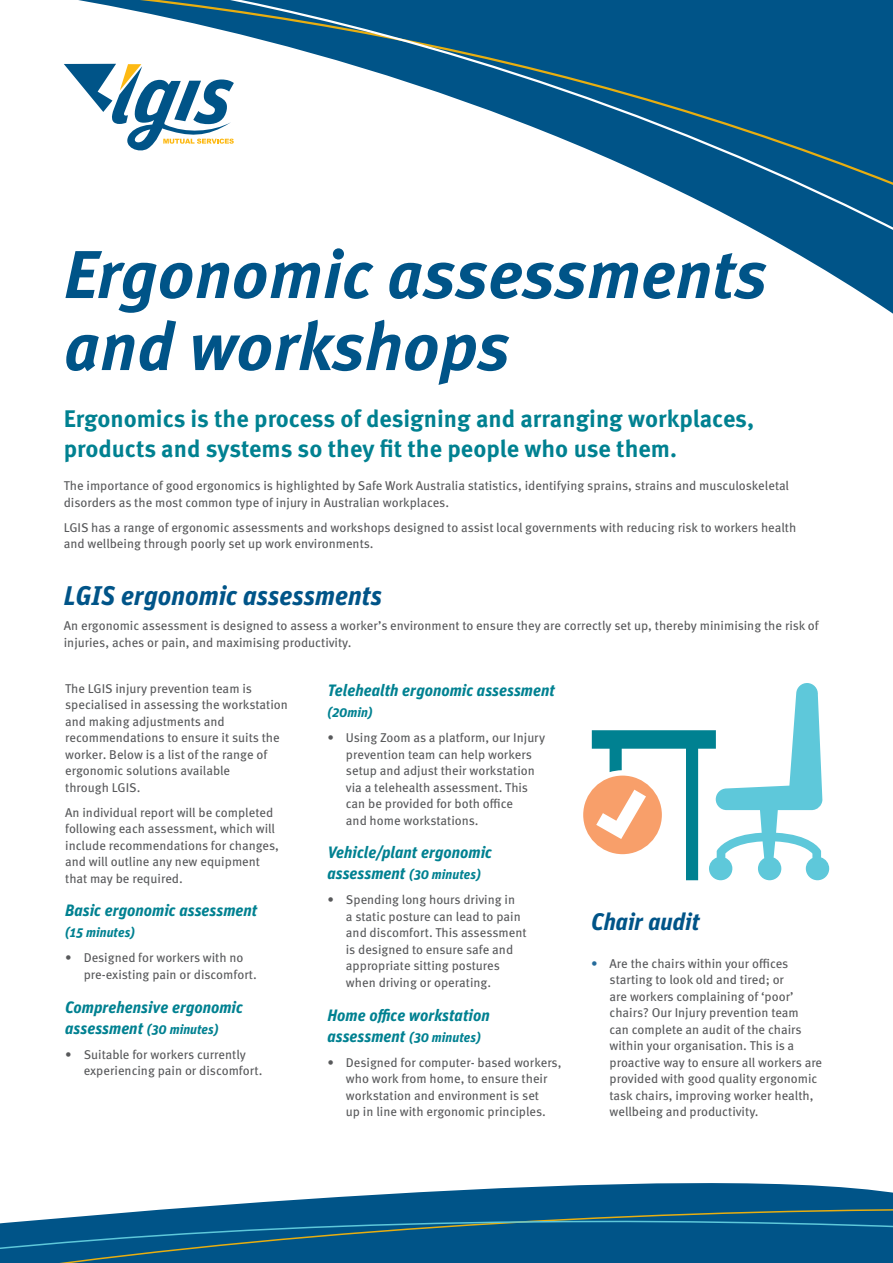
<style>
.page{position:relative;width:893px;height:1263px;background:#fff}
.page>*{position:absolute;margin:0;border:0;box-sizing:border-box;transform-origin:0 0}
.t1{font:italic 700 67.5px/72px "Meta OT";color:#005488}
.t2{font:italic 700 27px "Unit Pro";color:#005488}
.t3{font:700 24px/30px "Meta OT";color:#008191}
.t4{font:italic 700 24px "Unit Pro";color:#005488}
.t5{font:italic 700 16.5px "Unit Pro";color:#008191}
.t6{font:italic 700 13.5px "Unit Pro";color:#008191}
.t7{font:12.75px/16.5px "Meta OT";color:#58595b}
.s1{font-size:16.5px}
.s2{color:#256b9b}
</style>
<div class="page">
<svg style="left:90px;top:0;width:803px;height:314px"></svg>
<svg style="left:64px;top:64px;width:170px;height:86px"></svg>
<svg style="left:583px;top:683px;width:246px;height:197px"></svg>
<svg style="left:183px;top:1183px;width:710px;height:25px;fill:#005488"></svg>
<svg style="left:0;top:1208px;width:893px;height:55px;background:#16608b"></svg>
<svg style="left:0;top:1215px;width:893px;height:37px;background:#0c5c8a"></svg>
<h1 class="t1" style="left:64px;top:240px;width:705px">Ergonomic assessments and workshops</h1>
<h3 class="t3" style="left:64px;top:404px;width:692px">Ergonomics is the process of designing and arranging workplaces, products and systems so they fit the people who use them.</h3>
<p class="t7" style="left:64px;top:478px;width:727px">The importance of good ergonomics is highlighted by Safe Work Australia statistics, identifying sprains, strains and musculoskeletal disorders as the most common type of injury in Australian workplaces.</p>
<p class="t7" style="left:64px;top:519px;width:734px">LGIS has a range of ergonomic assessments and workshops designed to assist local governments with reducing risk to workers health and wellbeing through poorly set up work environments.</p>
<h2 class="t2" style="left:64px;top:576px;width:320px">LGIS ergonomic assessments</h2>
<p class="t7" style="left:64px;top:618px;width:757px">An ergonomic assessment is designed to assess a worker’s environment to ensure they are correctly set up, thereby minimising the risk of injuries, aches or pain, and maximising productivity.</p>
<p class="t7" style="left:65px;top:680px;width:224px">The LGIS injury prevention team is specialised in assessing the workstation and making adjustments and recommendations to ensure it suits the worker. Below is a list of the range of ergonomic solutions available<br>through LGIS.</p>
<p class="t7" style="left:65px;top:804px;width:215px">An individual report will be completed following each assessment, which will include recommendations for changes, and will outline any new equipment that may be required.</p>
<p class="t5" style="left:65px;top:898px;width:194px">Basic ergonomic assessment</p>
<p class="t6" style="left:65px;top:923px;width:71px">(15 minutes)</p>
<p class="t7" style="left:84px;top:950px;width:175px;text-indent:-19px">• Designed for workers with no pre-existing pain or discomfort.</p>
<p class="t5" style="left:65px;top:995px;width:179px">Comprehensive ergonomic</p>
<p class="t6" style="left:65px;top:1019px;width:155px"><span class="s1">assessment</span> (30 minutes)</p>
<p class="t7" style="left:84px;top:1046px;width:180px;text-indent:-19px">• Suitable for workers currently experiencing pain or discomfort.</p>
<p class="t5" style="left:327px;top:678px;width:229px">Telehealth ergonomic assessment</p>
<p class="t6" style="left:327px;top:702px;width:47px">(20min)</p>
<p class="t7" style="left:346px;top:729px;width:201px;text-indent:-19px">• Using Zoom as a platform, our Injury prevention team can help workers setup and adjust their workstation via a telehealth assessment. This can be provided for both office<br>and home workstations.</p>
<p class="t5" style="left:327px;top:840px;width:166px">Vehicle/plant ergonomic</p>
<p class="t6" style="left:327px;top:865px;width:155px"><span class="s1">assessment</span> (30 minutes)</p>
<p class="t7" style="left:346px;top:892px;width:182px;text-indent:-19px">• Spending long hours driving in<br>a static posture can lead to pain and discomfort. This assessment is designed to ensure safe and appropriate sitting postures when driving or operating.</p>
<p class="t5" style="left:327px;top:1003px;width:164px">Home office workstation</p>
<p class="t6" style="left:327px;top:1027px;width:155px"><span class="s1">assessment</span> (30 minutes)</p>
<p class="t7" style="left:327px;top:1054px;width:236px;text-align:center">• Designed for computer- based workers, who work from home, to ensure their workstation and environment is set<br>up in line with ergonomic principles.</p>
<h3 class="t4" style="left:591px;top:904px;width:110px">Chair audit</h3>
<p class="t7" style="left:610px;top:955px;width:214px;text-indent:-19px"><span class="s2">•</span> Are the chairs within your offices starting to look old and tired; or<br>are workers complaining of ‘poor’ chairs? Our Injury prevention team<br>can complete an audit of the chairs within your organisation. This is a proactive way to ensure all workers are provided with good quality ergonomic task chairs, improving worker health, wellbeing and productivity.</p>
</div>
